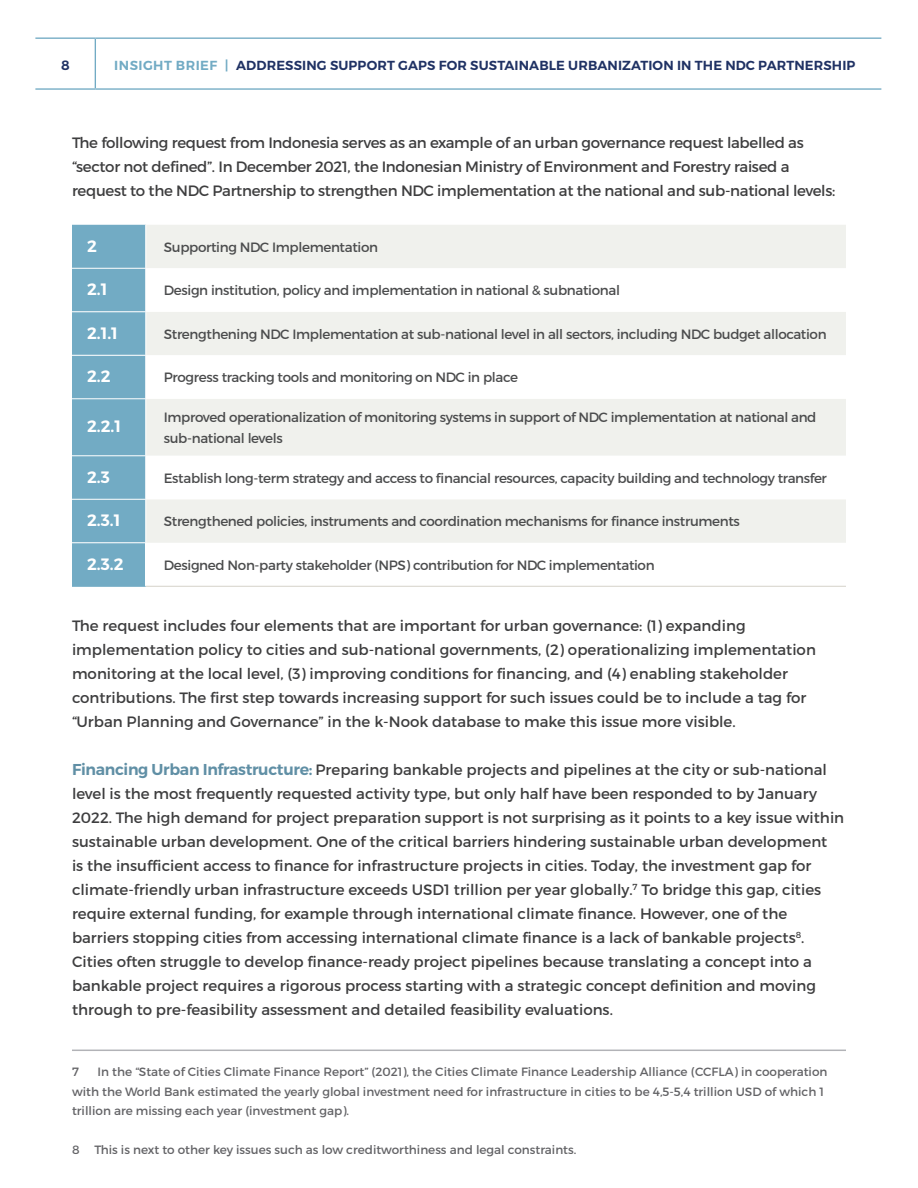
<style>
.page{position:relative;width:918px;height:1188px;background:#fff}
.page>*{position:absolute;margin:0;border:0;box-sizing:border-box;transform-origin:0 0}
.t1{font:600 16.5px "Montserrat";color:#fff}
.t2{font:15px/24px "Montserrat";color:#3e3e3f}
.t3{font:15px/24px "Montserrat";letter-spacing:-.02em;color:#3e3e3f}
.t4{font:13.5px/21px "Montserrat";letter-spacing:-.025em;color:#4b4c4d}
.t5{font:600 13.5px "Montserrat";color:#203264}
.t6{font:600 13.2px "Montserrat";letter-spacing:.01em;color:#203264}
.t7{font:12px/19.5px "Montserrat";color:#636366}
.s1{color:#72abc4}
.s2{font-weight:600;font-size:15.75px;color:#608fa5}
</style>
<div class="page">
<hr style="left:35px;top:38px;width:60px;height:1px;background:#72abc4">
<hr style="left:35px;top:88px;width:60px;height:2px;background:#72abc4">
<hr style="left:95px;top:39px;width:1px;height:49px;background:#72abc4">
<hr style="left:95px;top:38px;width:786px;height:1px;background:#72abc4">
<hr style="left:95px;top:88px;width:786px;height:2px;background:#72abc4">
<hr style="left:72px;top:1050px;width:774px;height:1px;background:#b2b3b7">
<div style="left:146px;top:225px;width:700px;height:318px;background:#f0f1ed"></div>
<svg style="left:146px;top:268px;width:700px;height:231px"></svg>
<div style="left:72px;top:225px;width:73px;height:361px;background:#72abc4"></div>
<hr style="left:72px;top:268px;width:74px;height:1px;background:#fff">
<hr style="left:72px;top:311px;width:74px;height:1px;background:#fff">
<hr style="left:72px;top:355px;width:74px;height:1px;background:#fff">
<hr style="left:72px;top:398px;width:74px;height:1px;background:#fff">
<hr style="left:72px;top:499px;width:74px;height:1px;background:#fff">
<hr style="left:72px;top:542px;width:74px;height:1px;background:#fff">
<hr style="left:72px;top:455px;width:74px;height:1px;background:#fff">
<hr style="left:72px;top:586px;width:74px;height:1px;background:#72abc4">
<hr style="left:146px;top:586px;width:700px;height:1px;background:#d5d2ca">
<p class="t5" style="left:61px;top:57px;width:10px">8</p>
<p class="t6" style="left:114px;top:57px;width:743px"><span class="s1">INSIGHT BRIEF |</span> ADDRESSING SUPPORT GAPS FOR SUSTAINABLE URBANIZATION IN THE NDC PARTNERSHIP</p>
<p class="t3" style="left:72px;top:131px;width:765px">The following request from Indonesia serves as an example of an urban governance request labelled as “sector not defined”. In December 2021, the Indonesian Ministry of Environment and Forestry raised a request to the NDC Partnership to strengthen NDC implementation at the national and sub-national levels:</p>
<p class="t1" style="left:87px;top:235px;width:11px">2</p>
<p class="t4" style="left:164px;top:236px;width:216px">Supporting NDC Implementation</p>
<p class="t1" style="left:87px;top:279px;width:22px">2.1</p>
<p class="t4" style="left:164px;top:280px;width:458px">Design institution, policy and implementation in national &amp; subnational</p>
<p class="t1" style="left:87px;top:322px;width:32px">2.1.1</p>
<p class="t4" style="left:164px;top:323px;width:664px">Strengthening NDC Implementation at sub-national level in all sectors, including NDC budget allocation</p>
<p class="t1" style="left:87px;top:366px;width:25px">2.2</p>
<p class="t4" style="left:164px;top:367px;width:356px">Progress tracking tools and monitoring on NDC in place</p>
<p class="t1" style="left:87px;top:416px;width:36px">2.2.1</p>
<p class="t4" style="left:164px;top:406px;width:654px">Improved operationalization of monitoring systems in support of NDC implementation at national and sub-national levels</p>
<p class="t1" style="left:87px;top:466px;width:24px">2.3</p>
<p class="t4" style="left:164px;top:467px;width:665px">Establish long-term strategy and access to financial resources, capacity building and technology transfer</p>
<p class="t1" style="left:87px;top:510px;width:35px">2.3.1</p>
<p class="t4" style="left:164px;top:511px;width:578px">Strengthened policies, instruments and coordination mechanisms for finance instruments</p>
<p class="t1" style="left:87px;top:553px;width:38px">2.3.2</p>
<p class="t4" style="left:164px;top:554px;width:492px">Designed Non-party stakeholder (NPS) contribution for NDC implementation</p>
<p class="t2" style="left:72px;top:613px;width:745px">The request includes four elements that are important for urban governance: (1) expanding implementation policy to cities and sub-national governments, (2) operationalizing implementation monitoring at the local level, (3) improving conditions for financing, and (4) enabling stakeholder contributions. The first step towards increasing support for such issues could be to include a tag for “Urban Planning and Governance” in the k-Nook database to make this issue more visible.</p>
<p class="t2" style="left:72px;top:757px;width:774px"><span class="s2">Financing Urban Infrastructure:</span> Preparing bankable projects and pipelines at the city or sub-national level is the most frequently requested activity type, but only half have been responded to by January 2022. The high demand for project preparation support is not surprising as it points to a key issue within sustainable urban development. One of the critical barriers hindering sustainable urban development<br>is the insufficient access to finance for infrastructure projects in cities. Today, the investment gap for climate-friendly urban infrastructure exceeds USD1 trillion per year globally.<sup>7</sup> To bridge this gap, cities require external funding, for example through international climate finance. However, one of the barriers stopping cities from accessing international climate finance is a lack of bankable projects<sup>8</sup>.<br>Cities often struggle to develop finance-ready project pipelines because translating a concept into a bankable project requires a rigorous process starting with a strategic concept definition and moving through to pre-feasibility assessment and detailed feasibility evaluations.</p>
<p class="t7" style="left:72px;top:1062px;width:757px;text-indent:26px">In the “State of Cities Climate Finance Report” (2021), the Cities Climate Finance Leadership Alliance (CCFLA) in cooperation with the World Bank estimated the yearly global investment need for infrastructure in cities to be 4,5-5,4 trillion USD of which 1 trillion are missing each year (investment gap).</p>
<p class="t7" style="left:72px;top:1140px;width:506px">8 This is next to other key issues such as low creditworthiness and legal constraints.</p>
<p class="t7" style="left:72px;top:1062px;width:8px">7</p>
</div>
